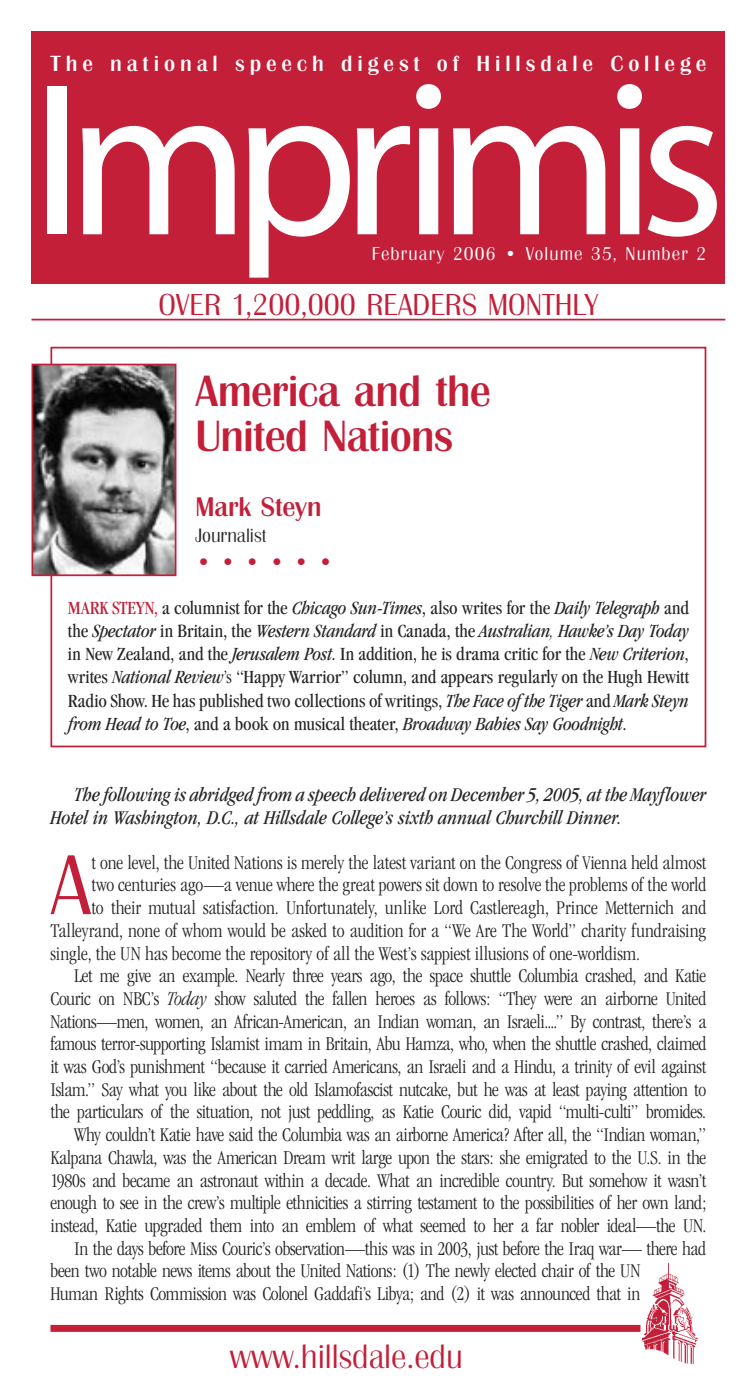
<style>
.page{position:relative;width:756px;height:1387px;background:#fff}
.page>*{position:absolute;margin:0;border:0;box-sizing:border-box;transform-origin:0 0}
.t1{font:218.75px "Myriad";letter-spacing:-.075em;color:#fff}
.t2{font:88.2px "Britannic T Ligh";color:#c31f39}
.t3{font:500 45.5px/45.5px "Britannic T";letter-spacing:-.015em;color:#c31f39}
.t4{font:35px "Britannic T Ligh";color:#c31f39}
.t5{font:31.5px "Britannic T Ligh";color:#c31f39}
.t6{font:500 28px "Britannic T";letter-spacing:-.005em;color:#c31f39}
.t7{font:24.5px "Britannic T Ligh";color:#c31f39}
.t8{font:500 22.75px "Britannic T";letter-spacing:.215em;color:#fff}
.t9{font:300 condensed 20.12px "Garamond";letter-spacing:-.015em;color:#272525}
.t10{font:italic condensed 20.12px/22.8px "Garamond";color:#272525}
.t11{font:20.12px "Britannic T Ligh";letter-spacing:-.005em;color:#272525}
.t12{font:condensed 19.25px/23.3px "Garamond";letter-spacing:-.005em;color:#272525;text-align:justify}
.t13{font:19.25px "Britannic T Ligh";letter-spacing:.055em;color:#fff}
.s1{color:#c31f39}
.s2{font-style:italic}
.s3{font-weight:300;font-style:italic}
.s4{font-weight:300}
</style>
<div class="page">
<div style="left:32px;top:31px;width:692px;height:252px;background:#c31f39"></div>
<hr style="left:32px;top:318px;width:692px;height:2px;background:#c31f39">
<div style="left:50px;top:1324px;width:590px;height:7px;background:#c31f39"></div>
<img style="left:642px;top:1263px;width:56px;height:101px">
<div style="left:50px;top:346px;width:656px;height:401px;border:2px solid #c31f39"></div>
<img style="left:34px;top:366px;width:139px;height:207px">
<div style="left:31px;top:363px;width:145px;height:213px;border:2px solid #c31f39"></div>
<p class="t8" style="left:50px;top:51px;width:657px">The national speech digest of Hillsdale College</p>
<h1 class="t1" style="left:31px;top:52px;width:695px">Imprimis</h1>
<p class="t13" style="left:371px;top:243px;width:336px">February 2006 • Volume 35, Number 2</p>
<h3 class="t5" style="left:158px;top:288px;width:441px">OVER 1,200,000 READERS MONTHLY</h3>
<h3 class="t3" style="left:195px;top:367px;width:297px">America and the<br>United Nations</h3>
<h3 class="t6" style="left:195px;top:491px;width:127px">Mark Steyn</h3>
<p class="t11" style="left:195px;top:525px;width:72px">Journalist</p>
<p class="t7" style="left:195px;top:549px;width:140px">• • • • • •</p>
<p class="t12" style="left:68px;top:595px;width:622px"><span class="s1">MARK STEYN,</span> a columnist for the <span class="s2">Chicago Sun-Times</span>, also writes for the <span class="s2">Daily Telegraph</span> and the <span class="s2">Spectator</span> in Britain, the <span class="s2">Western Standard</span> in Canada, the <span class="s2">Australian</span><span class="s3">,</span> <span class="s2">Hawke’s Day Today </span>in New Zealand, and the <span class="s2">Jerusalem Post</span>. In addition, he is drama critic for the <span class="s2">New Criterion</span>, writes <span class="s2">National Review</span><span class="s4">’s</span> “Happy Warrior” column, and appears regularly on the Hugh Hewitt Radio Show. He has published two collections of writings, <span class="s2">The Face of the Tiger</span> and <span class="s2">Mark Steyn from Head to Toe</span>, and a book on musical theater, <span class="s2">Broadway Babies Say Goodnight</span>.</p>
<p class="t10" style="left:50px;top:783px;width:657px;text-indent:24px">The following is abridged from a speech delivered on December 5, 2005, at the Mayflower<br>Hotel in Washington, D.C., at Hillsdale College’s sixth annual Churchill Dinner.</p>
<h2 class="t2" style="left:50px;top:837px;width:42px">A</h2>
<p class="t9" style="left:91px;top:851px;width:616px">t one level, the United Nations is merely the latest variant on the Congress of Vienna held almost</p>
<p class="t9" style="left:91px;top:874px;width:616px">two centuries ago—a venue where the great powers sit down to resolve the problems of the world</p>
<p class="t9" style="left:91px;top:896px;width:616px">to their mutual satisfaction. Unfortunately, unlike Lord Castlereagh, Prince Metternich and</p>
<p class="t9" style="left:50px;top:919px;width:656px">Talleyrand, none of whom would be asked to audition for a “We Are The World” charity fundraising</p>
<p class="t9" style="left:50px;top:942px;width:590px">single, the UN has become the repository of all the West’s sappiest illusions of one-worldism.</p>
<p class="t9" style="left:74px;top:964px;width:633px">Let me give an example. Nearly three years ago, the space shuttle Columbia crashed, and Katie</p>
<p class="t9" style="left:50px;top:987px;width:657px">Couric on NBC’s <span class="s2">Today</span> show saluted the fallen heroes as follows: “They were an airborne United</p>
<p class="t9" style="left:50px;top:1010px;width:657px">Nations—men, women, an African-American, an Indian woman, an Israeli....” By contrast, there’s a</p>
<p class="t9" style="left:50px;top:1032px;width:657px">famous terror-supporting Islamist imam in Britain, Abu Hamza, who, when the shuttle crashed, claimed</p>
<p class="t9" style="left:50px;top:1055px;width:657px">it was God’s punishment “because it carried Americans, an Israeli and a Hindu, a trinity of evil against</p>
<p class="t9" style="left:50px;top:1078px;width:657px">Islam.” Say what you like about the old Islamofascist nutcake, but he was at least paying attention to</p>
<p class="t9" style="left:50px;top:1100px;width:656px">the particulars of the situation, not just peddling, as Katie Couric did, vapid “multi-culti” bromides.</p>
<p class="t9" style="left:74px;top:1123px;width:633px">Why couldn’t Katie have said the Columbia was an airborne America? After all, the “Indian woman,”</p>
<p class="t9" style="left:50px;top:1146px;width:657px">Kalpana Chawla, was the American Dream writ large upon the stars: she emigrated to the U.S. in the</p>
<p class="t9" style="left:50px;top:1168px;width:657px">1980s and became an astronaut within a decade. What an incredible country. But somehow it wasn’t</p>
<p class="t9" style="left:50px;top:1191px;width:657px">enough to see in the crew’s multiple ethnicities a stirring testament to the possibilities of her own land;</p>
<p class="t9" style="left:50px;top:1214px;width:657px">instead, Katie upgraded them into an emblem of what seemed to her a far nobler ideal—the UN.</p>
<p class="t9" style="left:74px;top:1236px;width:633px">In the days before Miss Couric’s observation—this was in 2003, just before the Iraq war— there had</p>
<p class="t9" style="left:50px;top:1259px;width:591px">been two notable news items about the United Nations: (1) The newly elected chair of the UN</p>
<p class="t9" style="left:50px;top:1282px;width:591px">Human Rights Commission was Colonel Gaddafi’s Libya; and (2) it was announced that in</p>
<h3 class="t4" style="left:230px;top:1337px;width:234px">www.hillsdale.edu</h3>
</div>
